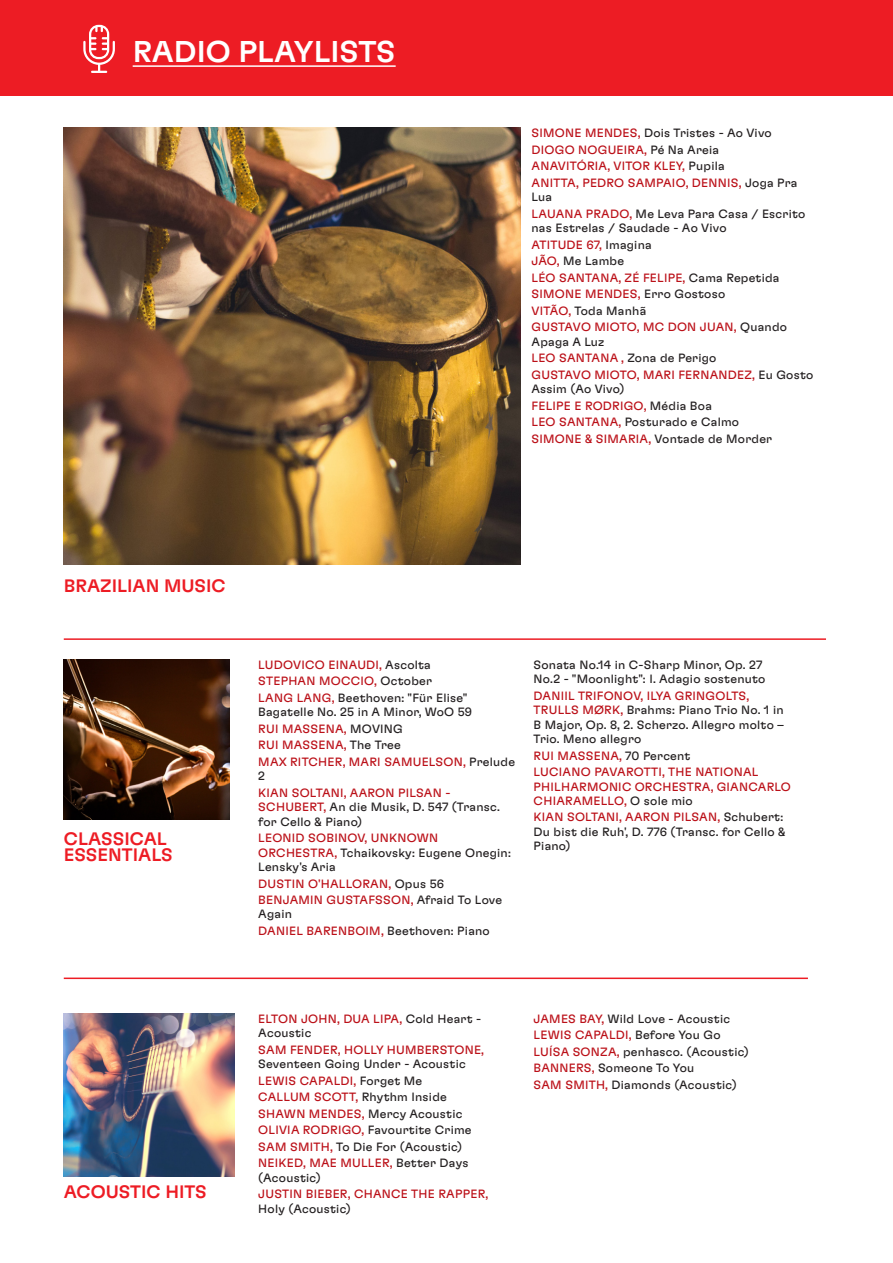
<style>
.page{position:relative;width:893px;height:1263px;background:#fff}
.page>*{position:absolute;margin:0;border:0;box-sizing:border-box;transform-origin:0 0}
.t1{font:30px "GT Flexa VAR";color:#fff}
.t2{font:18px "GT Flexa VAR";color:#ed1c24}
.t3{font:12px/14.4px "GT Flexa VAR";letter-spacing:.02em;color:#231f20}
.t4{font:12px/14.4px "GT Flexa VAR";letter-spacing:.02em;color:#bb1018}
.s1{color:#bb1018}
.s2{color:#231f20}
</style>
<div class="page">
<img style="left:64px;top:659px;width:166px;height:161px">
<hr style="left:64px;top:977px;width:744px;height:2px;background:#ed1c24">
<img style="left:64px;top:1013px;width:171px;height:164px">
<hr style="left:64px;top:638px;width:762px;height:2px;background:#ed1c24">
<img style="left:64px;top:128px;width:456px;height:436px">
<div style="left:0;top:0;width:893px;height:96px;background:#ed1c24"></div>
<hr style="left:133px;top:65px;width:263px;height:2px;background:#fff">
<svg style="left:83px;top:25px;width:32px;height:48px"></svg>
<p class="t1" style="left:133px;top:36px;width:264px">RADIO PLAYLISTS</p>
<p class="t3" style="left:531px;top:126px;width:242px"><span class="s1">SIMONE MENDES,</span> Dois Tristes - Ao Vivo</p>
<p class="t4" style="left:531px;top:142px;width:189px">DIOGO NOGUEIRA, <span class="s2">Pé Na Areia</span></p>
<p class="t4" style="left:531px;top:159px;width:195px">ANAVITÓRIA, VITOR KLEY, <span class="s2">Pupila</span></p>
<p class="t4" style="left:531px;top:175px;width:267px">ANITTA, PEDRO SAMPAIO, DENNIS, <span class="s2">Joga Pra<br>Lua</span></p>
<p class="t3" style="left:531px;top:206px;width:275px"><span class="s1">LAUANA PRADO,</span> Me Leva Para Casa / Escrito nas Estrelas / Saudade - Ao Vivo</p>
<p class="t4" style="left:531px;top:237px;width:122px">ATITUDE 67, <span class="s2">Imagina</span></p>
<p class="t3" style="left:531px;top:254px;width:94px"><span class="s1">JÃO,</span> Me Lambe</p>
<p class="t4" style="left:531px;top:270px;width:250px">LÉO SANTANA, ZÉ FELIPE, <span class="s2">Cama Repetida</span></p>
<p class="t4" style="left:531px;top:287px;width:195px">SIMONE MENDES, <span class="s2">Erro Gostoso</span></p>
<p class="t3" style="left:531px;top:303px;width:116px"><span class="s1">VITÃO,</span> Toda Manhã</p>
<p class="t4" style="left:531px;top:320px;width:257px">GUSTAVO MIOTO, MC DON JUAN, <span class="s2">Quando<br>Apaga A Luz</span></p>
<p class="t3" style="left:531px;top:351px;width:186px"><span class="s1">LEO SANTANA ,</span> Zona de Perigo</p>
<p class="t4" style="left:531px;top:367px;width:283px">GUSTAVO MIOTO, MARI FERNANDEZ, <span class="s2">Eu Gosto<br>Assim (Ao Vivo)</span></p>
<p class="t4" style="left:531px;top:398px;width:182px">FELIPE E RODRIGO, <span class="s2">Média Boa</span></p>
<p class="t3" style="left:531px;top:415px;width:209px"><span class="s1">LEO SANTANA,</span> Posturado e Calmo</p>
<p class="t4" style="left:531px;top:431px;width:242px">SIMONE &amp; SIMARIA, <span class="s2">Vontade de Morder</span></p>
<p class="t2" style="left:64px;top:576px;width:164px">BRAZILIAN MUSIC</p>
<p class="t2" style="left:64px;top:830px;width:105px">CLASSICAL</p>
<p class="t2" style="left:64px;top:845px;width:110px">ESSENTIALS</p>
<p class="t2" style="left:64px;top:1182px;width:145px">ACOUSTIC HITS</p>
<p class="t4" style="left:258px;top:658px;width:174px">LUDOVICO EINAUDI, <span class="s2">Ascolta</span></p>
<p class="t4" style="left:258px;top:674px;width:175px">STEPHAN MOCCIO, <span class="s2">October</span></p>
<p class="t3" style="left:258px;top:691px;width:215px"><span class="s1">LANG LANG,</span> Beethoven: "Für Elise"<br>Bagatelle No. 25 in A Minor, WoO 59</p>
<p class="t4" style="left:258px;top:722px;width:146px">RUI MASSENA, <span class="s2">MOVING</span></p>
<p class="t4" style="left:258px;top:738px;width:144px">RUI MASSENA, <span class="s2">The Tree</span></p>
<p class="t4" style="left:258px;top:755px;width:258px">MAX RITCHER, MARI SAMUELSON, <span class="s2">Prelude<br>2</span></p>
<p class="t3" style="left:258px;top:786px;width:243px"><span class="s1">KIAN SOLTANI, AARON PILSAN -<br>SCHUBERT,</span> An die Musik, D. 547 (Transc. for Cello &amp; Piano)</p>
<p class="t3" style="left:258px;top:831px;width:254px"><span class="s1">LEONID SOBINOV, UNKNOWN<br>ORCHESTRA,</span> Tchaikovsky: Eugene Onegin:<br>Lensky's Aria</p>
<p class="t4" style="left:258px;top:876px;width:187px">DUSTIN O'HALLORAN, <span class="s2">Opus 56</span></p>
<p class="t4" style="left:258px;top:893px;width:245px">BENJAMIN GUSTAFSSON, <span class="s2">Afraid To Love<br>Again</span></p>
<p class="t4" style="left:258px;top:924px;width:233px">DANIEL BARENBOIM, <span class="s2">Beethoven: Piano</span></p>
<p class="t3" style="left:534px;top:658px;width:233px">Sonata No.14 in C-Sharp Minor, Op. 27<br>No.2 - "Moonlight": I. Adagio sostenuto</p>
<p class="t3" style="left:534px;top:689px;width:252px"><span class="s1">DANIIL TRIFONOV, ILYA GRINGOLTS, TRULLS MØRK,</span> Brahms: Piano Trio No. 1 in B Major, Op. 8, 2. Scherzo. Allegro molto – Trio. Meno allegro</p>
<p class="t4" style="left:534px;top:748px;width:158px">RUI MASSENA, <span class="s2">70 Percent</span></p>
<p class="t4" style="left:534px;top:765px;width:259px">LUCIANO PAVAROTTI, THE NATIONAL<br>PHILHARMONIC ORCHESTRA, GIANCARLO<br>CHIARAMELLO, <span class="s2">O sole mio</span></p>
<p class="t3" style="left:534px;top:810px;width:253px"><span class="s1">KIAN SOLTANI, AARON PILSAN,</span> Schubert:<br>Du bist die Ruh', D. 776 (Transc. for Cello &amp;</p>
<p class="t3" style="left:534px;top:839px;width:38px">Piano)</p>
<p class="t4" style="left:258px;top:1011px;width:224px">ELTON JOHN, DUA LIPA, <span class="s2">Cold Heart -<br>Acoustic</span></p>
<p class="t3" style="left:258px;top:1042px;width:227px"><span class="s1">SAM FENDER, HOLLY HUMBERSTONE,<br></span>Seventeen Going Under - Acoustic</p>
<p class="t4" style="left:258px;top:1073px;width:165px">LEWIS CAPALDI, <span class="s2">Forget Me</span></p>
<p class="t4" style="left:258px;top:1090px;width:190px">CALLUM SCOTT, <span class="s2">Rhythm Inside</span></p>
<p class="t3" style="left:258px;top:1106px;width:206px"><span class="s1">SHAWN MENDES,</span> Mercy Acoustic</p>
<p class="t3" style="left:258px;top:1123px;width:215px"><span class="s1">OLIVIA RODRIGO,</span> Favourtite Crime</p>
<p class="t3" style="left:258px;top:1139px;width:205px"><span class="s1">SAM SMITH,</span> To Die For (Acoustic)</p>
<p class="t3" style="left:258px;top:1156px;width:212px"><span class="s1">NEIKED, MAE MULLER,</span> Better Days (Acoustic)</p>
<p class="t4" style="left:258px;top:1187px;width:231px">JUSTIN BIEBER, CHANCE THE RAPPER,<br><span class="s2">Holy (Acoustic)</span></p>
<p class="t3" style="left:534px;top:1011px;width:198px"><span class="s1">JAMES BAY,</span> Wild Love - Acoustic</p>
<p class="t4" style="left:534px;top:1028px;width:188px">LEWIS CAPALDI, <span class="s2">Before You Go</span></p>
<p class="t3" style="left:534px;top:1044px;width:217px"><span class="s1">LUÍSA SONZA,</span> penhasco. (Acoustic)</p>
<p class="t3" style="left:534px;top:1061px;width:162px"><span class="s1">BANNERS,</span> Someone To You</p>
<p class="t3" style="left:534px;top:1077px;width:205px"><span class="s1">SAM SMITH,</span> Diamonds (Acoustic)</p>
</div>
